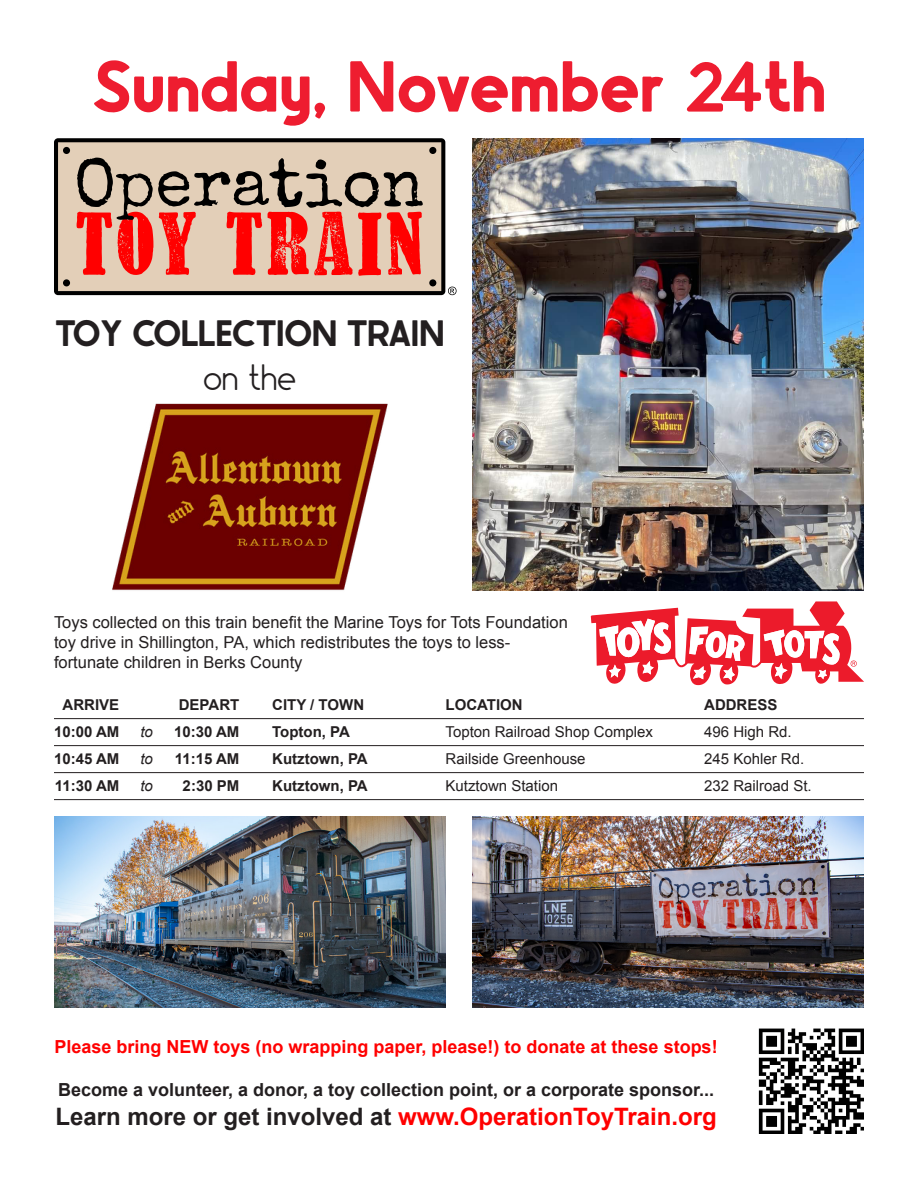
<style>
.page{position:relative;width:918px;height:1188px;background:#fff}
.page>*{position:absolute;margin:0;border:0;box-sizing:border-box;transform-origin:0 0}
.t1{font:700 72px "Avocado Sans";color:#ee1d30}
.t2{font:700 36.75px "Avocado Sans";color:#231f20}
.t3{font:100 36.75px "Avocado Sans";color:#231f20}
.t4{font:700 24px "Arial";color:#f00}
.t5{font:700 18px "Arial";color:#231f20}
.t6{font:700 18px "Arial";color:#f00}
.t7{font:16.5px/19.8px "Arial";color:#231f20}
.t8{font:700 15px/27px "Arial";color:#231f20;text-align:center}
.t9{font:15px/27px "Arial";color:#231f20}
.t10{font:italic 15px/27px "Arial";color:#231f20;text-align:justify}
.s1{color:#231f20}
</style>
<div class="page">
<img style="left:472px;top:138px;width:392px;height:453px">
<svg style="left:54px;top:138px;width:391px;height:157px;background:#b6a694"></svg>
<div style="left:63px;top:147px;width:7px;height:7px;background:#000;border-radius:50%"></div>
<div style="left:429px;top:147px;width:7px;height:7px;background:#000;border-radius:50%"></div>
<div style="left:63px;top:279px;width:7px;height:7px;background:#000;border-radius:50%"></div>
<div style="left:429px;top:279px;width:7px;height:7px;background:#000;border-radius:50%"></div>
<svg style="left:77px;top:158px;width:346px;height:118px;background:#cf8072"></svg>
<svg style="left:448px;top:287px;width:9px;height:8px"></svg>
<hr style="left:54px;top:718px;width:810px;height:1px;background:#231f20">
<hr style="left:54px;top:745px;width:810px;height:1px;background:#231f20">
<hr style="left:54px;top:772px;width:810px;height:1px;background:#231f20">
<hr style="left:54px;top:799px;width:810px;height:1px;background:#231f20">
<svg style="left:591px;top:601px;width:273px;height:84px"></svg>
<img style="left:758px;top:1028px;width:106px;height:106px">
<img style="left:112px;top:403px;width:276px;height:188px">
<img style="left:54px;top:816px;width:391px;height:191px">
<img style="left:472px;top:816px;width:392px;height:191px">
<h1 class="t1" style="left:92px;top:53px;width:736px">Sunday, November 24th</h1>
<h2 class="t2" style="left:55px;top:316px;width:390px">TOY COLLECTION TRAIN</h2>
<h2 class="t3" style="left:203px;top:361px;width:95px">on the</h2>
<p class="t7" style="left:54px;top:613px;width:515px">Toys collected on this train benefit the Marine Toys for Tots Foundation toy drive in Shillington, PA, which redistributes the toys to less&shy;fortunate children in Berks County</p>
<p class="t8" style="left:54px;top:692px;width:67px">ARRIVE<br>10:00 AM<br>10:45 AM<br>11:30 AM</p>
<p class="t8" style="left:174px;top:692px;width:67px">DEPART<br>10:30 AM<br>11:15 AM<br>2:30 PM</p>
<p class="t8" style="left:272px;top:692px;width:97px;text-align:left">CITY / TOWN<br>Topton, PA<br>Kutztown, PA<br>Kutztown, PA</p>
<p class="t8" style="left:446px;top:692px;width:79px">LOCATION</p>
<p class="t9" style="left:446px;top:719px;width:209px">Topton Railroad Shop Complex<br>Railside Greenhouse<br>Kutztown Station</p>
<p class="t10" style="left:140px;top:719px;width:14px">to to to</p>
<p class="t8" style="left:704px;top:692px;width:75px">ADDRESS</p>
<p class="t9" style="left:704px;top:719px;width:109px">496 High Rd.<br>245 Kohler Rd.<br>232 Railroad St.</p>
<p class="t6" style="left:55px;top:1035px;width:665px">Please bring NEW toys (no wrapping paper, please!) to donate at these stops!</p>
<p class="t5" style="left:58px;top:1078px;width:658px">Become a volunteer, a donor, a toy collection point, or a corporate sponsor...</p>
<h3 class="t4" style="left:55px;top:1100px;width:663px"><span class="s1">Learn more or get involved at</span> www.OperationToyTrain.org</h3>
</div>
